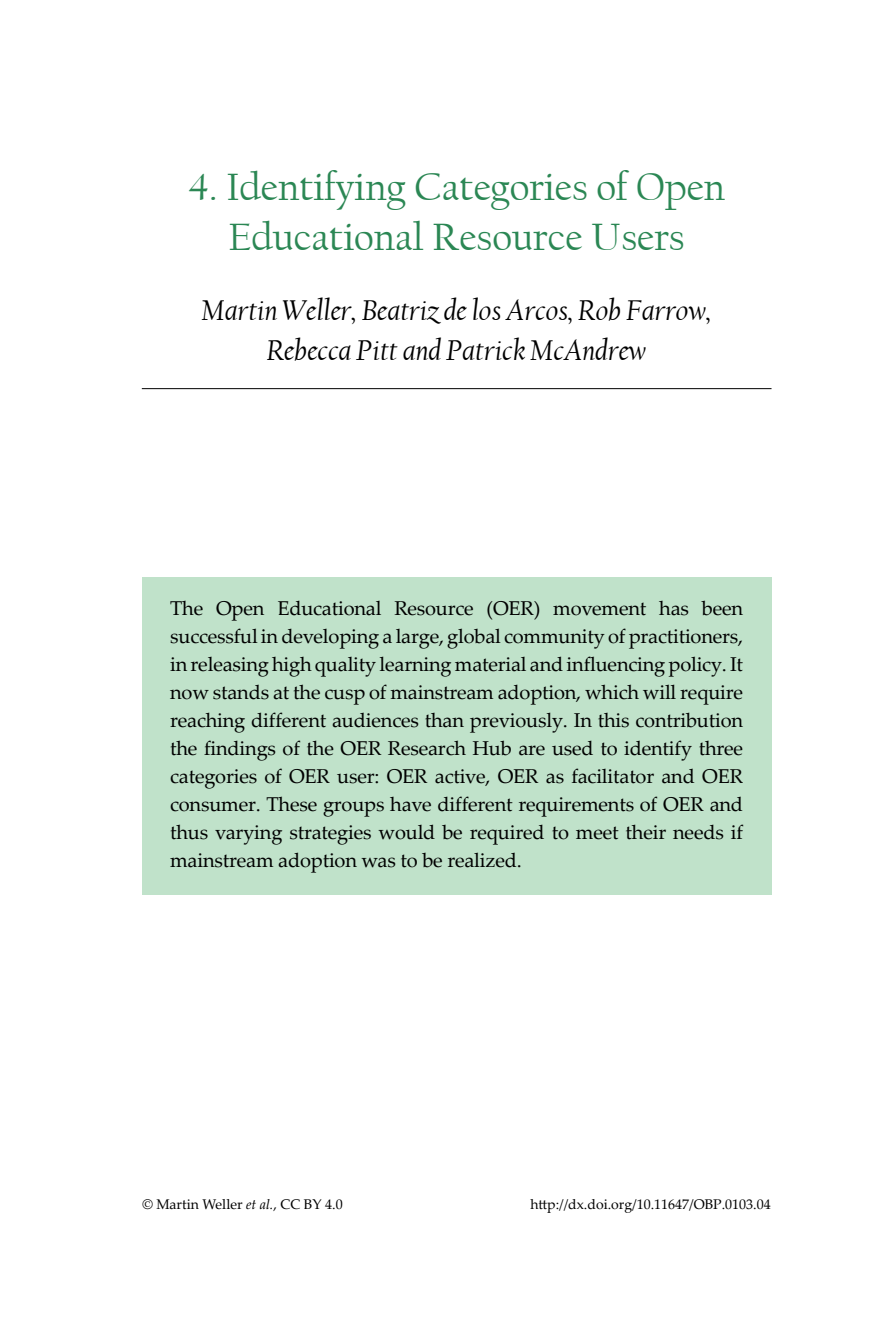
<style>
.page{position:relative;width:885px;height:1327px;background:#fff}
.page>*{position:absolute;margin:0;border:0;box-sizing:border-box;transform-origin:0 0}
.heading1-aut{font:40px/50px "Californian FB";color:#2b8754;text-align:center}
.author-name{font:italic 30px/40px "Californian FB";color:#000;text-align:center}
.stage-directions{font:20px/28px "Palatino Linotype";letter-spacing:-.01em;color:#000;text-align:justify}
.t1{font:14px "Palatino Linotype";color:#000}
.s1{font-style:italic}
</style>
<div class="page">
<hr style="left:142px;top:388px;width:629px;height:1px;background:#000">
<div style="left:142px;top:577px;width:629px;height:318px;background:#c0e2ca"></div>
<p class="heading1-aut" style="left:188px;top:162px;width:538px">4. Identifying Categories of Open<br>Educational Resource Users</p>
<p class="author-name" style="left:202px;top:291px;width:511px">Martin Weller, Beatriz de los Arcos, Rob Farrow,<br>Rebecca Pitt and Patrick McAndrew</p>
<p class="stage-directions" style="left:170px;top:593px;width:574px">The Open Educational Resource (OER) movement has been successful in developing a large, global community of practitioners, in releasing high quality learning material and influencing policy. It now stands at the cusp of mainstream adoption, which will require reaching different audiences than previously. In this contribution the findings of the OER Research Hub are used to identify three categories of OER user: OER active, OER as facilitator and OER consumer. These groups have different requirements of OER and thus varying strategies would be required to meet their needs if mainstream adoption was to be realized.</p>
<p class="t1" style="left:142px;top:1194px;width:202px">© Martin Weller <span class="s1">et al.</span>, CC BY 4.0</p>
<p class="t1" style="left:530px;top:1194px;width:242px">http://dx.doi.org/10.11647/OBP.0103.04</p>
</div>
